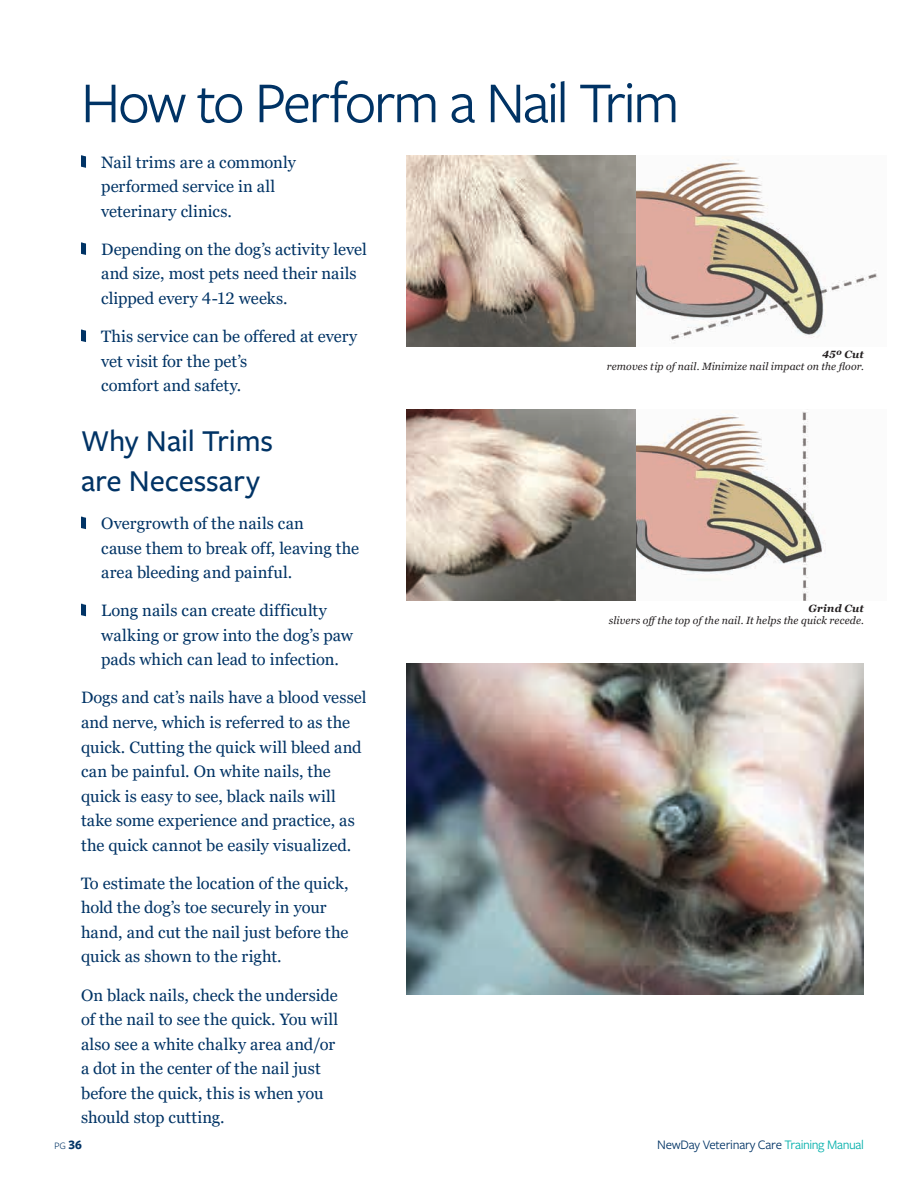
<style>
.page{position:relative;width:918px;height:1188px;background:#fff}
.page>*{position:absolute;margin:0;border:0;box-sizing:border-box;transform-origin:0 0}
.t1{font:60px "Freight Sans Pro";letter-spacing:-.045em;color:#003365}
.t2{font:500 31.5px/39.9px "Freight Sans Pro";letter-spacing:-.005em;color:#003365}
.t3{font:16.5px/24.6px "Georgia Pro";letter-spacing:.005em;color:#003365}
.t4{font:13.5px "Freight Sans Pro";letter-spacing:-.02em;color:#003365}
.t5{font:300 13.5px "Freight Sans Pro";color:#003365}
.t6{font:italic 10.5px "Georgia Pro";letter-spacing:.015em;color:#231f20}
.t7{font:italic 700 10.5px "Georgia Pro";letter-spacing:.02em;color:#231f20}
.s1{font-weight:700}
.s2{color:#00afaa}
</style>
<div class="page">
<svg style="left:81px;top:155px;width:5px;height:13px"></svg>
<svg style="left:81px;top:242px;width:5px;height:13px"></svg>
<svg style="left:81px;top:330px;width:5px;height:12px"></svg>
<svg style="left:81px;top:517px;width:5px;height:12px"></svg>
<svg style="left:81px;top:604px;width:5px;height:12px"></svg>
<img style="left:636px;top:158px;width:242px;height:183px">
<img style="left:636px;top:409px;width:190px;height:192px">
<img style="left:406px;top:664px;width:458px;height:330px">
<img style="left:406px;top:155px;width:230px;height:192px">
<img style="left:406px;top:409px;width:230px;height:192px">
<h1 class="t1" style="left:81px;top:63px;width:600px">How to Perform a Nail Trim</h1>
<p class="t3" style="left:101px;top:150px;width:196px">Nail trims are a commonly performed service in all veterinary clinics.</p>
<p class="t3" style="left:101px;top:238px;width:267px">Depending on the dog’s activity level and size, most pets need their nails clipped every 4-12 weeks.</p>
<p class="t3" style="left:101px;top:325px;width:257px">This service can be offered at every vet visit for the pet’s<br>comfort and safety.</p>
<h2 class="t2" style="left:81px;top:420px;width:194px">Why Nail Trims are Necessary</h2>
<p class="t3" style="left:101px;top:512px;width:259px">Overgrowth of the nails can<br>cause them to break off, leaving the area bleeding and painful.</p>
<p class="t3" style="left:101px;top:599px;width:253px">Long nails can create difficulty walking or grow into the dog’s paw pads which can lead to infection.</p>
<p class="t3" style="left:81px;top:686px;width:287px">Dogs and cat’s nails have a blood vessel and nerve, which is referred to as the quick. Cutting the quick will bleed and can be painful. On white nails, the quick is easy to see, black nails will take some experience and practice, as the quick cannot be easily visualized.</p>
<p class="t3" style="left:81px;top:871px;width:269px">To estimate the location of the quick, hold the dog’s toe securely in your hand, and cut the nail just before the quick as shown to the right.</p>
<p class="t3" style="left:81px;top:983px;width:259px">On black nails, check the underside of the nail to see the quick. You will also see a white chalky area and/or a dot in the center of the nail just before the quick, this is when you should stop cutting.</p>
<p class="t7" style="left:822px;top:348px;width:43px">45º Cut</p>
<p class="t6" style="left:607px;top:361px;width:259px">removes tip of nail. Minimize nail impact on the floor.</p>
<p class="t7" style="left:808px;top:602px;width:57px">Grind Cut</p>
<p class="t6" style="left:609px;top:615px;width:257px">slivers offthe top of the nail. It helps the quick recede.</p>
<p class="t5" style="left:54px;top:1136px;width:29px">pg <span class="s1">36</span></p>
<p class="t4" style="left:657px;top:1136px;width:208px">NewDay Veterinary Care <span class="s2">Training Manual</span></p>
</div>
